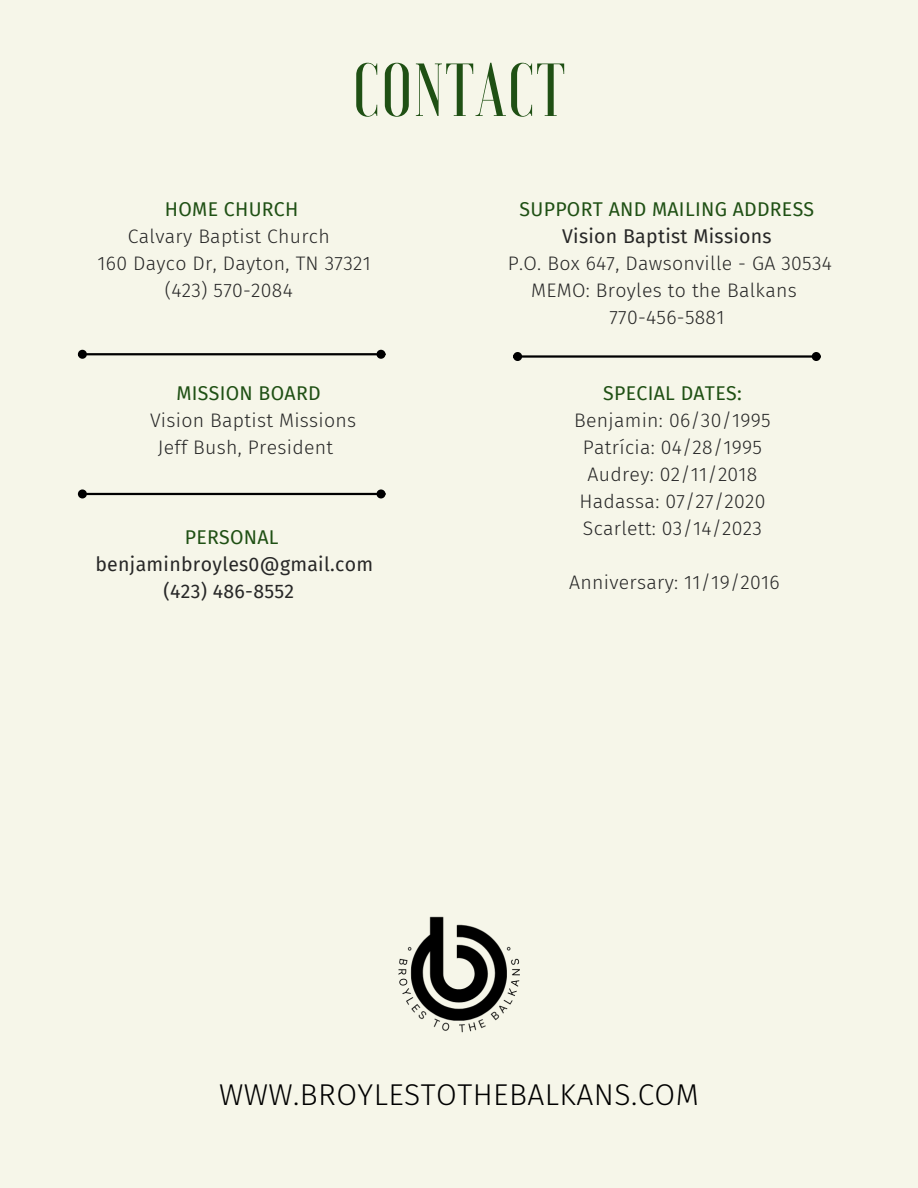
<style>
.page{position:relative;width:918px;height:1188px;background:#f6f6e9}
.page>*{position:absolute;margin:0;border:0;box-sizing:border-box;transform-origin:0 0}
.t1{font:500 75px "Voga";letter-spacing:.02em;color:#1f5014}
.t2{font:300 30px "Fira Sans";letter-spacing:.015em;color:#000}
.t3{font:300 19.5px "Fira Sans";letter-spacing:.015em;color:#272727}
.t4{font:19.5px "Fira Sans";letter-spacing:.015em;color:#1f5014}
.t5{font:19.5px "Fira Sans";letter-spacing:.015em;color:#272727}
</style>
<div class="page">
<img style="left:398px;top:916px;width:122px;height:117px">
<hr style="left:522px;top:355px;width:290px;height:3px;background:#000">
<div style="left:514px;top:353px;width:7px;height:7px;background:#000;border-radius:50%"></div>
<div style="left:513px;top:352px;width:9px;height:9px;border:2px solid #000;border-radius:50%"></div>
<div style="left:813px;top:353px;width:7px;height:7px;background:#000;border-radius:50%"></div>
<div style="left:812px;top:352px;width:9px;height:9px;border:2px solid #000;border-radius:50%"></div>
<hr style="left:87px;top:353px;width:290px;height:2px;background:#000">
<div style="left:79px;top:351px;width:7px;height:7px;background:#000;border-radius:50%"></div>
<div style="left:78px;top:350px;width:9px;height:9px;border:2px solid #000;border-radius:50%"></div>
<div style="left:378px;top:351px;width:6px;height:7px;background:#000;border-radius:50%"></div>
<div style="left:377px;top:350px;width:9px;height:9px;border:2px solid #000;border-radius:50%"></div>
<hr style="left:87px;top:493px;width:290px;height:2px;background:#000">
<div style="left:79px;top:491px;width:7px;height:6px;background:#000;border-radius:50%"></div>
<div style="left:78px;top:489px;width:9px;height:9px;border:2px solid #000;border-radius:50%"></div>
<div style="left:377px;top:489px;width:9px;height:9px;border:2px solid #000;border-radius:50%"></div>
<p class="t1" style="left:353px;top:53px;width:214px">CONTACT</p>
<p class="t4" style="left:165px;top:197px;width:135px">HOME CHURCH</p>
<p class="t3" style="left:128px;top:224px;width:203px">Calvary Baptist Church</p>
<p class="t3" style="left:98px;top:251px;width:275px">160 Dayco Dr, Dayton, TN 37321</p>
<p class="t3" style="left:165px;top:278px;width:129px">(423) 570-2084</p>
<p class="t4" style="left:176px;top:382px;width:146px">MISSION BOARD</p>
<p class="t3" style="left:150px;top:409px;width:208px">Vision Baptist Missions</p>
<p class="t3" style="left:158px;top:436px;width:177px">Jeff Bush, President</p>
<p class="t4" style="left:185px;top:526px;width:95px">PERSONAL</p>
<p class="t5" style="left:95px;top:553px;width:279px">benjaminbroyles0@gmail.com</p>
<p class="t5" style="left:164px;top:580px;width:132px">(423) 486-8552</p>
<p class="t4" style="left:520px;top:197px;width:296px">SUPPORT AND MAILING ADDRESS</p>
<p class="t5" style="left:562px;top:224px;width:211px">Vision Baptist Missions</p>
<p class="t3" style="left:508px;top:251px;width:326px">P.O. Box 647, Dawsonville - GA 30534</p>
<p class="t3" style="left:531px;top:278px;width:267px">MEMO: Broyles to the Balkans</p>
<p class="t3" style="left:609px;top:305px;width:116px">770-456-5881</p>
<p class="t4" style="left:603px;top:382px;width:140px">SPECIAL DATES:</p>
<p class="t3" style="left:574px;top:409px;width:198px">Benjamin: 06/30/1995</p>
<p class="t3" style="left:583px;top:436px;width:181px">Patrícia: 04/28/1995</p>
<p class="t3" style="left:587px;top:463px;width:172px">Audrey: 02/11/2018</p>
<p class="t3" style="left:579px;top:490px;width:188px">Hadassa: 07/27/2020</p>
<p class="t3" style="left:583px;top:517px;width:181px">Scarlett: 03/14/2023</p>
<p class="t3" style="left:569px;top:571px;width:212px">Anniversary: 11/19/2016</p>
<p class="t2" style="left:219px;top:1077px;width:481px">WWW.BROYLESTOTHEBALKANS.COM</p>
</div>
